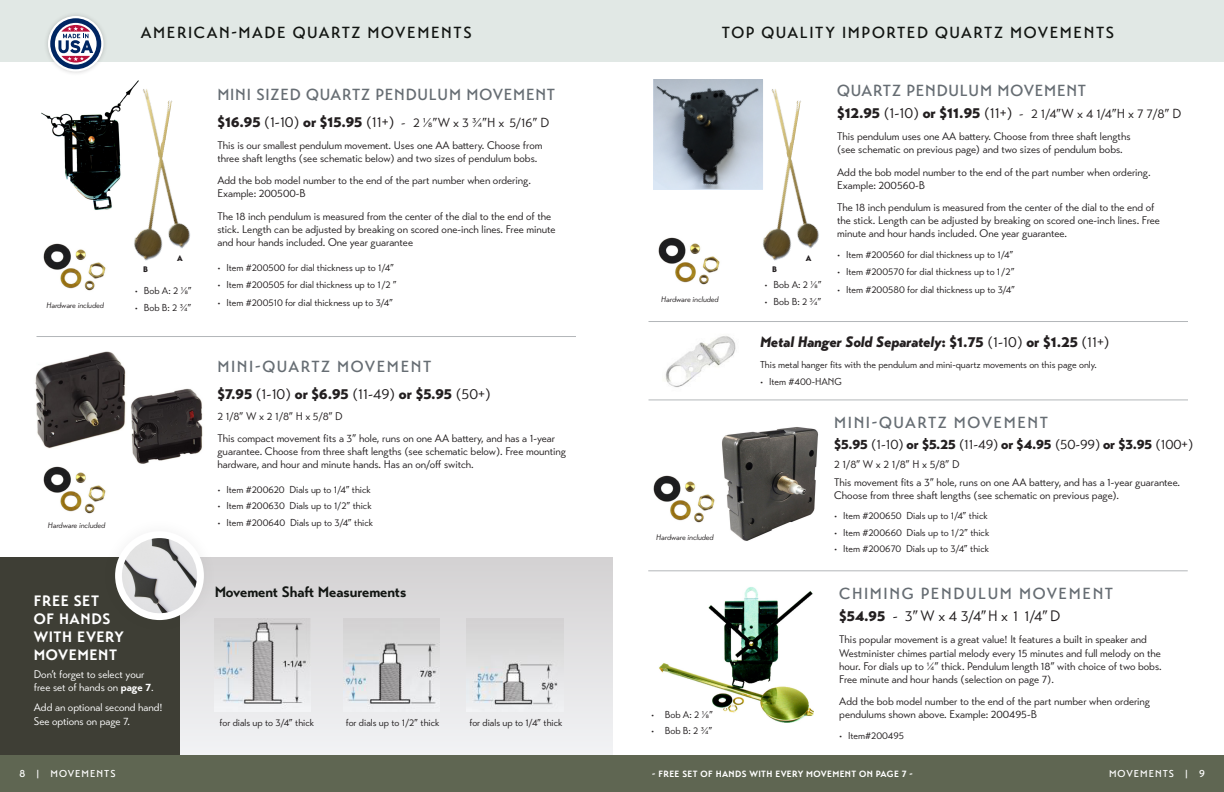
<style>
.page{position:relative;width:1224px;height:792px;background:#fff}
.page>*{position:absolute;margin:0;border:0;box-sizing:border-box;transform-origin:0 0}
.t1{font:500 16px "Transat";letter-spacing:.1em;color:#121512}
.t2{font:500 16px "Transat";letter-spacing:.1em;color:#666d73}
.t3{font:500 16px "Transat";letter-spacing:.05em;color:#666d73}
.t4{font:italic 900 15px "Transat";color:#231f20}
.t5{font:900 15px "Transat";color:#231f20}
.t6{font:700 15px/18px "Transat";letter-spacing:.04em;color:#fff}
.t7{font:700 15px "Transat";color:#121512}
.t8{font:15px "Transat Standard";color:#231f20}
.t9{font:900 14px "Transat";letter-spacing:-.005em;color:#231f20}
.t10{font:13px "Transat Standard";color:#231f20}
.t11{font:11px/13.2px "Transat Standard";color:#231f20}
.t12{font:11px/13.2px "Transat Standard";color:#fff}
.t13{font:10px "Transat Standard";color:#231f20}
.t14{font:500 10px "Transat";letter-spacing:.1em;color:#fff}
.t15{font:700 9px "Transat";letter-spacing:.04em;color:#fff}
.t16{font:italic 8px "Transat Standard";color:#231f20}
.t17{font:900 8px "Transat";color:#231f20}
.s1{font-family:"Transat";font-weight:900;font-size:15px}
.s2{font-size:15px}
.s3{font-family:"Transat Standard";font-weight:400}
.s4{font-style:normal}
.s5{font-family:"Transat Standard";font-weight:400;font-style:normal}
.s6{font-family:"Transat";font-weight:700}
.s7{font-family:"Transat";font-weight:900}
</style>
<div class="page">
<img style="left:665px;top:336px;width:71px;height:52px">
<img style="left:43px;top:243px;width:63px;height:48px">
<img style="left:658px;top:237px;width:62px;height:48px">
<img style="left:653px;top:475px;width:62px;height:48px">
<img style="left:43px;top:466px;width:63px;height:48px">
<div style="left:0;top:557px;width:612px;height:204px;background:linear-gradient(to bottom,#d3d1d2,#f3f4f6)"></div>
<div style="left:0;top:557px;width:180px;height:210px;background:#3e3e35"></div>
<div style="left:0;top:755px;width:1224px;height:37px;background:#5f6652"></div>
<img style="left:653px;top:79px;width:110px;height:110px">
<div style="left:0;top:0;width:1224px;height:61px;background:#e1e8e5"></div>
<div style="left:43px;top:11px;width:65px;height:65px;background:#231f20;opacity:.2"></div>
<svg style="left:48px;top:16px;width:56px;height:56px"></svg>
<svg style="left:50px;top:18px;width:51px;height:51px"></svg>
<hr style="left:36px;top:336px;width:540px;height:1px;background:#666d73">
<hr style="left:648px;top:321px;width:540px;height:1px;background:#666d73">
<hr style="left:648px;top:399px;width:540px;height:1px;background:#666d73">
<hr style="left:648px;top:570px;width:540px;height:1px;background:#666d73">
<img style="left:41px;top:80px;width:98px;height:130px">
<img style="left:659px;top:587px;width:155px;height:136px">
<img style="left:467px;top:618px;width:96px;height:93px">
<img style="left:343px;top:618px;width:97px;height:93px">
<img style="left:214px;top:618px;width:97px;height:93px">
<img style="left:722px;top:427px;width:97px;height:114px">
<div style="left:101px;top:517px;width:117px;height:118px;background:#231f20;opacity:.07"></div>
<div style="left:115px;top:531px;width:89px;height:89px;background:#fff;border-radius:50%"></div>
<img style="left:122px;top:538px;width:75px;height:75px;border-radius:38px">
<img style="left:129px;top:88px;width:61px;height:173px">
<img style="left:758px;top:88px;width:61px;height:173px">
<img style="left:130px;top:388px;width:73px;height:76px">
<img style="left:35px;top:351px;width:91px;height:98px">
<p class="t16" style="left:46px;top:300px;width:59px">Hardware included</p>
<p class="t16" style="left:48px;top:520px;width:59px">Hardware included</p>
<p class="t1" style="left:141px;top:23px;width:332px">AMERICAN-MADE QUARTZ MOVEMENTS</p>
<p class="t1" style="left:722px;top:23px;width:394px">TOP QUALITY IMPORTED QUARTZ MOVEMENTS</p>
<p class="t17" style="left:143px;top:264px;width:6px">B</p>
<p class="t17" style="left:177px;top:253px;width:7px">A</p>
<p class="t13" style="left:135px;top:285px;width:59px">• Bob A: 2 1/8”</p>
<p class="t13" style="left:135px;top:301px;width:58px">• Bob B: 2 3/4”</p>
<p class="t3" style="left:217px;top:84px;width:339px">MINI SIZED QUARTZ PENDULUM MOVEMENT</p>
<p class="t10" style="left:217px;top:114px;width:334px"><span class="s1">$16.95</span> <span class="s2">(1-10)</span> <span class="s1">or $15.95</span> <span class="s2">(11+)</span> - 2 1/8”W x 3 3/4”H x 5/16” D</p>
<p class="t11" style="left:217px;top:139px;width:327px">This is our smallest pendulum movement. Uses one AA battery. Choose from three shaft lengths (see schematic below) and two sizes of pendulum bobs.</p>
<p class="t11" style="left:217px;top:174px;width:315px">Add the bob model number to the end of the part number when ordering.<br>Example: 200500-B</p>
<p class="t11" style="left:217px;top:209px;width:340px">The 18 inch pendulum is measured from the center of the dial to the end of the stick. Length can be adjusted by breaking on scored one-inch lines. Free minute and hour hands included. One year guarantee</p>
<p class="t13" style="left:217px;top:262px;width:178px">• Item #200500 for dial thickness up to 1/4”</p>
<p class="t13" style="left:217px;top:279px;width:181px">• Item #200505 for dial thickness up to 1 /2 ”</p>
<p class="t13" style="left:217px;top:296px;width:177px">• Item #200510 for dial thickness up to 3/4”</p>
<p class="t2" style="left:217px;top:357px;width:215px">MINI-QUARTZ MOVEMENT</p>
<p class="t5" style="left:217px;top:385px;width:275px">$7.95 <span class="s3">(1-10)</span> or $6.95 <span class="s3">(11-49)</span> or $5.95 <span class="s3">(50+)</span></p>
<p class="t11" style="left:217px;top:409px;width:127px">2 1/8” W x 2 1/8” H x 5/8” D</p>
<p class="t11" style="left:217px;top:432px;width:350px">This compact movement fits a 3” hole, runs on one AA battery, and has a 1-year guarantee. Choose from three shaft lengths (see schematic below). Free mounting hardware, and hour and minute hands. Has an on/off switch.</p>
<p class="t13" style="left:217px;top:483px;width:155px">• Item #200620 Dials up to 1/4” thick</p>
<p class="t13" style="left:217px;top:500px;width:156px">• Item #200630 Dials up to 1/2” thick</p>
<p class="t13" style="left:217px;top:516px;width:157px">• Item #200640 Dials up to 3/4” thick</p>
<p class="t16" style="left:661px;top:294px;width:59px">Hardware included</p>
<p class="t16" style="left:656px;top:532px;width:59px">Hardware included</p>
<p class="t17" style="left:772px;top:264px;width:6px">B</p>
<p class="t17" style="left:806px;top:253px;width:7px">A</p>
<p class="t13" style="left:765px;top:279px;width:59px">• Bob A: 2 1/8”</p>
<p class="t13" style="left:765px;top:295px;width:58px">• Bob B: 2 3/4”</p>
<p class="t3" style="left:837px;top:80px;width:250px">QUARTZ PENDULUM MOVEMENT</p>
<p class="t10" style="left:837px;top:106px;width:346px"><span class="s1">$12.95</span> <span class="s2">(1-10)</span> <span class="s1">or $11.95</span> <span class="s2">(11+)</span> - 2 1/4”W x 4 1/4”H x 7 7/8” D</p>
<p class="t11" style="left:837px;top:130px;width:295px">This pendulum uses one AA battery. Choose from three shaft lengths (see schematic on previous page) and two sizes of pendulum bobs.</p>
<p class="t11" style="left:837px;top:165px;width:315px">Add the bob model number to the end of the part number when ordering.<br>Example: 200560-B</p>
<p class="t11" style="left:837px;top:201px;width:324px">The 18 inch pendulum is measured from the center of the dial to the end of the stick. Length can be adjusted by breaking on scored one-inch lines. Free minute and hour hands included. One year guarantee.</p>
<p class="t13" style="left:837px;top:249px;width:178px">• Item #200560 for dial thickness up to 1/4”</p>
<p class="t13" style="left:837px;top:266px;width:179px">• Item #200570 for dial thickness up to 1 / 2”</p>
<p class="t13" style="left:837px;top:283px;width:180px">• Item #200580 for dial thickness up to 3/4”</p>
<p class="t4" style="left:760px;top:333px;width:351px">Metal Hanger Sold Separately<span class="s4">: $1.75</span> <span class="s5">(1-10)</span> <span class="s4">or $1.25</span> <span class="s5">(11+)</span></p>
<p class="t13" style="left:760px;top:359px;width:338px">This metal hanger fits with the pendulum and mini-quartz movements on this page only.</p>
<p class="t13" style="left:760px;top:375px;width:83px">• Item #400-HANG</p>
<p class="t2" style="left:834px;top:413px;width:215px">MINI-QUARTZ MOVEMENT</p>
<p class="t9" style="left:834px;top:436px;width:361px">$5.95 <span class="s3">(1-10)</span> or $5.25 <span class="s3">(11-49)</span> or $4.95 <span class="s3">(50-99)</span> or $3.95 <span class="s3">(100+)</span></p>
<p class="t11" style="left:834px;top:458px;width:127px">2 1/8” W x 2 1/8” H x 5/8” D</p>
<p class="t11" style="left:834px;top:476px;width:348px">This movement fits a 3” hole, runs on one AA battery, and has a 1-year guarantee.<br>Choose from three shaft lengths (see schematic on previous page).</p>
<p class="t13" style="left:834px;top:510px;width:155px">• Item #200650 Dials up to 1/4” thick</p>
<p class="t13" style="left:834px;top:526px;width:157px">• Item #200660 Dials up to 1 / 2” thick</p>
<p class="t13" style="left:834px;top:543px;width:157px">• Item #200670 Dials up to 3/4” thick</p>
<p class="t6" style="left:34px;top:592px;width:91px">FREE SET<br>OF HANDS<br>WITH EVERY<br>MOVEMENT</p>
<p class="t12" style="left:34px;top:667px;width:121px">Don’t forget to select your free set of hands on <span class="s6">page 7</span>.</p>
<p class="t12" style="left:34px;top:701px;width:130px">Add an optional second hand!<br>See options on page 7.</p>
<p class="t7" style="left:215px;top:583px;width:193px">Movement Shaft Measurements</p>
<p class="t13" style="left:220px;top:717px;width:96px">for dials up to 3/4” thick</p>
<p class="t13" style="left:346px;top:717px;width:95px">for dials up to 1/2” thick</p>
<p class="t13" style="left:470px;top:717px;width:94px">for dials up to 1/4” thick</p>
<p class="t13" style="left:651px;top:708px;width:63px">• Bob A: 2 1/8”</p>
<p class="t13" style="left:651px;top:725px;width:63px">• Bob B: 2 3/4”</p>
<p class="t2" style="left:839px;top:584px;width:276px">CHIMING PENDULUM MOVEMENT</p>
<p class="t8" style="left:839px;top:607px;width:222px"><span class="s7">$54.95</span> - 3” W x 4 3/4”H x 1 1/4” D</p>
<p class="t11" style="left:839px;top:633px;width:324px">This popular movement is a great value! It features a built in speaker and Westminister chimes partial melody every 15 minutes and full melody on the hour. For dials up to ¼” thick. Pendulum length 18” with choice of two bobs.<br>Free minute and hour hands (selection on page 7).</p>
<p class="t11" style="left:839px;top:695px;width:312px">Add the bob model number to the end of the part number when ordering pendulums shown above. Example: 200495-B</p>
<p class="t13" style="left:839px;top:730px;width:66px">• Item#200495</p>
<p class="t14" style="left:20px;top:767px;width:98px">8 | MOVEMENTS</p>
<p class="t14" style="left:1109px;top:767px;width:97px">MOVEMENTS | 9</p>
<p class="t15" style="left:652px;top:769px;width:262px">- FREE SET OF HANDS WITH EVERY MOVEMENT ON PAGE 7 -</p>
</div>
